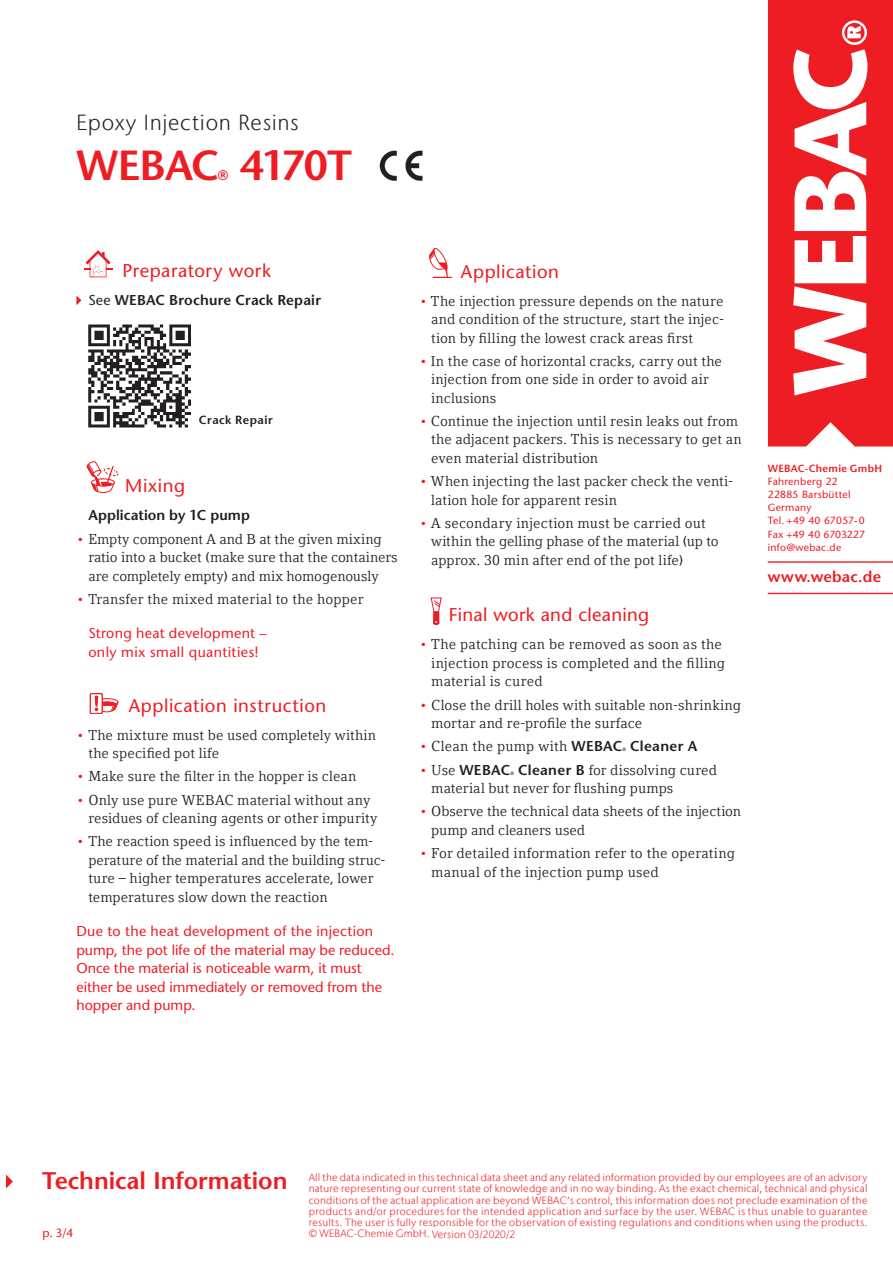
<style>
.page{position:relative;width:893px;height:1263px;background:#fff}
.page>*{position:absolute;margin:0;border:0;box-sizing:border-box;transform-origin:0 0}
.t1{font:600 42px "Stone Sans";letter-spacing:-.025em;color:#ee1d23}
.t2{font:600 24px "Stone Sans";letter-spacing:-.005em;color:#ee1d23}
.t3{font:300 21.9px "Stone Sans IIITC Com";letter-spacing:.03em;color:#231f20}
.t4{font:18.45px "Stone Sans";letter-spacing:.03em;color:#ee1d23}
.t5{font:600 15.45px "Stone Sans";letter-spacing:.02em;color:#ee1d23}
.t6{font:14.25px/18.5px "Compatil Letter LT Com";letter-spacing:.005em;color:#231f20}
.t7{font:14.25px/18.5px "Stone Sans";letter-spacing:.005em;color:#ee1d23}
.t8{font:600 14.25px "Stone Sans";letter-spacing:.01em;color:#231f20}
.t9{font:14.25px/18.5px "Stone Sans";letter-spacing:.025em;color:#ee1d23}
.t10{font:600 13.8px "Stone Sans";color:#ee1d23}
.t11{font:12px "Stone Sans";color:#ee1d23}
.t12{font:600 11.7px "Stone Sans";letter-spacing:.04em;color:#231f20}
.t13{font:300 10.5px/11.2px "Stone Sans IIITC Com";letter-spacing:.02em;color:#ee1d23;text-align:justify}
.t14{font:10.35px/13.2px "Stone Sans";letter-spacing:.025em;color:#ee1d23}
.t15{font:600 10.35px "Stone Sans";letter-spacing:.025em;color:#ee1d23}
.t16{font:600 4.65px "Stone Sans";color:#231f20}
.s1{font-weight:400}
.s2{color:#ee1d23}
.s3{font-family:"Stone Sans";font-weight:600}
.s4{font-family:"Compatil Letter LT Com";font-weight:400;color:#ee1d23}
.s5{font-family:"Compatil Letter LT Com";font-weight:400}
</style>
<div class="page">
<img style="left:380px;top:150px;width:43px;height:31px">
<svg style="left:429px;top:248px;width:22px;height:30px"></svg>
<div style="left:433px;top:612px;width:6px;height:12px;background:#ee1d23"></div>
<svg style="left:430px;top:597px;width:12px;height:16px"></svg>
<svg style="left:433px;top:621px;width:7px;height:4px"></svg>
<svg style="left:84px;top:250px;width:28px;height:28px"></svg>
<svg style="left:76px;top:296px;width:5px;height:9px"></svg>
<svg style="left:86px;top:461px;width:32px;height:32px"></svg>
<div style="left:90px;top:693px;width:13px;height:21px;border:1px solid #ee1d23"></div>
<svg style="left:90px;top:694px;width:28px;height:19px"></svg>
<img style="left:88px;top:324px;width:103px;height:104px">
<svg style="left:6px;top:1174px;width:7px;height:14px"></svg>
<hr style="left:768px;top:593px;width:125px;height:1px;background:#ee1d23">
<hr style="left:768px;top:561px;width:125px;height:2px;background:#ee1d23">
<svg style="left:768px;top:0;width:125px;height:446px;fill:#ee1d23"></svg>
<h3 class="t3" style="left:76px;top:109px;width:224px">Epoxy Injection Resins</h3>
<h1 class="t1" style="left:76px;top:140px;width:145px">WEBAC</h1>
<h1 class="t1" style="left:239px;top:140px;width:114px">4170T</h1>
<p class="t10" style="left:218px;top:167px;width:12px">®</p>
<p class="t4" style="left:123px;top:260px;width:150px">Preparatory work</p>
<p class="t8" style="left:88px;top:292px;width:234px"><span class="s1">See</span> WEBAC Brochure Crack Repair</p>
<p class="t12" style="left:199px;top:413px;width:75px">Crack Repair</p>
<p class="t4" style="left:125px;top:475px;width:61px">Mixing</p>
<p class="t8" style="left:88px;top:507px;width:163px">Application by 1C pump</p>
<p class="t6" style="left:88px;top:530px;width:311px;text-indent:-12px"><span class="s2">•</span> Empty component A and B at the given mixing ratio into a bucket (make sure that the containers are completely empty) and mix homogenously</p>
<p class="t6" style="left:76px;top:590px;width:288px"><span class="s2">•</span> Transfer the mixed material to the hopper</p>
<p class="t9" style="left:88px;top:624px;width:180px">Strong heat development – only mix small quantities!</p>
<p class="t4" style="left:129px;top:694px;width:199px">Application instruction</p>
<p class="t6" style="left:88px;top:726px;width:289px;text-indent:-12px"><span class="s2">•</span> The mixture must be used completely within the specified pot life</p>
<p class="t6" style="left:76px;top:767px;width:281px"><span class="s2">•</span> Make sure the filter in the hopper is clean</p>
<p class="t6" style="left:88px;top:791px;width:291px;text-indent:-12px"><span class="s2">•</span> Only use pure WEBAC material without any residues of cleaning agents or other impurity</p>
<p class="t6" style="left:88px;top:832px;width:299px;text-indent:-12px"><span class="s2">•</span> The reaction speed is influenced by the tem&shy;perature of the material and the building struc&shy;ture – higher temperatures accelerate, lower temperatures slow down the reaction</p>
<p class="t7" style="left:76px;top:922px;width:320px">Due to the heat development of the injection pump, the pot life of the material may be reduced.<br>Once the material is noticeable warm, it must either be used immediately or removed from the hopper and pump.</p>
<p class="t4" style="left:461px;top:260px;width:100px">Application</p>
<p class="t6" style="left:431px;top:291px;width:294px;text-align:justify;text-indent:-12px"><span class="s2">•</span> The injection pressure depends on the nature and condition of the structure, start the injec&shy;tion by filling the lowest crack areas first</p>
<p class="t6" style="left:431px;top:352px;width:292px;text-indent:-12px"><span class="s2">•</span> In the case of horizontal cracks, carry out the injection from one side in order to avoid air inclusions</p>
<p class="t6" style="left:431px;top:412px;width:312px;text-indent:-12px"><span class="s2">•</span> Continue the injection until resin leaks out from the adjacent packers. This is necessary to get an even material distribution</p>
<p class="t6" style="left:431px;top:472px;width:303px;text-indent:-12px"><span class="s2">•</span> When injecting the last packer check the venti&shy;lation hole for apparent resin</p>
<p class="t6" style="left:431px;top:514px;width:289px;text-indent:-12px"><span class="s2">•</span> A secondary injection must be carried out within the gelling phase of the material (up to approx. 30 min after end of the pot life)</p>
<p class="t4" style="left:449px;top:604px;width:202px">Final work and cleaning</p>
<p class="t6" style="left:431px;top:635px;width:295px;text-indent:-12px"><span class="s2">•</span> The patching can be removed as soon as the injection process is completed and the filling material is cured</p>
<p class="t6" style="left:431px;top:696px;width:311px;text-indent:-12px"><span class="s2">•</span> Close the drill holes with suitable non-shrinking mortar and re-profile the surface</p>
<p class="t6" style="left:419px;top:737px;width:205px"><span class="s2">•</span> Clean the pump with <span class="s3">WEBAC</span></p>
<p class="t16" style="left:622px;top:747px;width:5px">®</p>
<p class="t8" style="left:630px;top:738px;width:69px">Cleaner A</p>
<p class="t8" style="left:419px;top:761px;width:92px"><span class="s4">•</span> <span class="s5">Use</span> WEBAC</p>
<p class="t16" style="left:510px;top:770px;width:5px">®</p>
<p class="t6" style="left:431px;top:760px;width:287px;text-indent:87px"><span class="s3">Cleaner B</span> for dissolving cured material but never for flushing pumps</p>
<p class="t6" style="left:431px;top:802px;width:311px;text-indent:-12px"><span class="s2">•</span> Observe the technical data sheets of the injection pump and cleaners used</p>
<p class="t6" style="left:431px;top:844px;width:305px;text-indent:-12px"><span class="s2">•</span> For detailed information refer to the operating manual of the injection pump used</p>
<p class="t15" style="left:768px;top:462px;width:116px">WEBAC-Chemie GmbH</p>
<p class="t14" style="left:768px;top:475px;width:99px">Fahrenberg 22<br>22885 Barsbüttel<br>Germany<br>Tel. +49 40 67057-0<br>Fax +49 40 6703227 info@webac.de</p>
<p class="t5" style="left:768px;top:568px;width:115px">www.webac.de</p>
<h2 class="t2" style="left:42px;top:1166px;width:247px">Technical Information</h2>
<p class="t11" style="left:43px;top:1226px;width:32px">p. 3/4</p>
<p class="t13" style="left:309px;top:1172px;width:560px">All the data indicated in this technical data sheet and any related information provided by our employees are of an advisory nature representing our current state of knowledge and in no way binding. As the exact chemical, technical and physical conditions of the actual application are beyond WEBAC‘s control, this information does not preclude examination of the products and/or procedures for the intended application and surface by the user. WEBAC is thus unable to guarantee results. The user is fully responsible for the observation of existing regulations and conditions when using the products. © WEBAC-Chemie GmbH. Version 03/2020/2</p>
</div>
